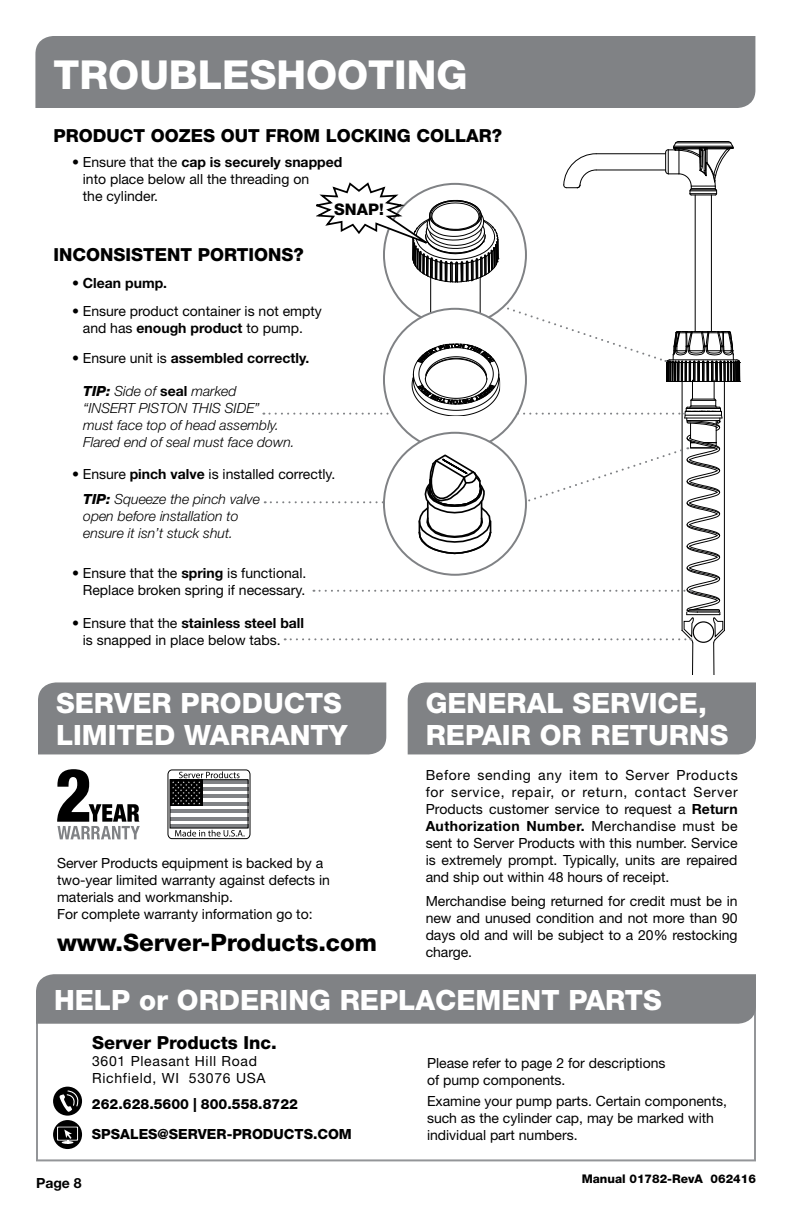
<style>
.page{position:relative;width:792px;height:1224px;background:#fff}
.page>*{position:absolute;margin:0;border:0;box-sizing:border-box;transform-origin:0 0}
.t1{font:800 40px "Helvetica Neue";color:#fff}
.t2{font:800 28px/32px "Helvetica Neue";color:#fff}
.t3{font:800 24px "Helvetica Neue";color:#000}
.t4{font:800 18px "Helvetica Neue";color:#000}
.t5{font:800 16px "Helvetica Neue";color:#000}
.t6{font:14px/17px "Helvetica Neue";color:#000}
.t7{font:italic 300 14px/17px "Helvetica Neue";color:#000}
.t8{font:800 14px/30.4px "Helvetica Neue";color:#000}
.t9{font:700 14px "Helvetica Neue";color:#000}
.t10{font:14px/17px "Helvetica Neue";letter-spacing:.05em;color:#000}
.t11{font:800 12px "Helvetica Neue";color:#000}
.s1{font-weight:700}
.s2{font-weight:400}
.s3{font-weight:800}
.s4{font-weight:700;font-style:normal}
.s5{font-weight:800;font-style:italic}
.s6{font-weight:300;font-style:italic}
</style>
<div class="page">
<div style="left:36px;top:991px;width:720px;height:170px;border:2px solid #939598"></div>
<div style="left:36px;top:974px;width:720px;height:50px;background:#808285"></div>
<div style="left:53px;top:1087px;width:29px;height:29px;background:#000;border-radius:50%"></div>
<svg style="left:59px;top:1090px;width:20px;height:22px"></svg>
<svg style="left:53px;top:1120px;width:29px;height:29px"></svg>
<svg style="left:57px;top:1127px;width:21px;height:14px"></svg>
<div style="left:58px;top:1127px;width:19px;height:13px;background:#000"></div>
<svg style="left:62px;top:1130px;width:11px;height:14px"></svg>
<div style="left:38px;top:682px;width:348px;height:72px;background:#808285"></div>
<div style="left:408px;top:682px;width:348px;height:72px;background:#808285"></div>
<svg style="left:57px;top:769px;width:83px;height:70px"></svg>
<div style="left:168px;top:770px;width:82px;height:69px;border:1px solid #000;border-radius:4px"></div>
<hr style="left:170px;top:780px;width:78px;height:3px;background:#808285">
<hr style="left:170px;top:787px;width:78px;height:4px;background:#808285">
<hr style="left:170px;top:795px;width:78px;height:3px;background:#808285">
<hr style="left:170px;top:802px;width:78px;height:4px;background:#808285">
<hr style="left:170px;top:809px;width:78px;height:4px;background:#808285">
<hr style="left:170px;top:817px;width:78px;height:4px;background:#808285">
<hr style="left:170px;top:824px;width:78px;height:4px;background:#808285">
<svg style="left:172px;top:804px;width:30px;height:2px"></svg>
<svg style="left:172px;top:772px;width:68px;height:32px"></svg>
<div style="left:170px;top:780px;width:78px;height:48px;border:1px solid #000"></div>
<svg style="left:175px;top:830px;width:70px;height:7px"></svg>
<div style="left:35px;top:36px;width:720px;height:72px;background:#808285"></div>
<svg style="left:263px;top:141px;width:478px;height:533px"></svg>
<h1 class="t1" style="left:53px;top:51px;width:416px">TROUBLESHOOTING</h1>
<p class="t4" style="left:53px;top:125px;width:450px">PRODUCT OOZES OUT FROM LOCKING COLLAR?</p>
<p class="t6" style="left:83px;top:153px;width:261px;text-indent:-11px">• Ensure that the <span class="s1">cap is securely snapped </span>into place below all the threading on<br>the cylinder.</p>
<p class="t5" style="left:334px;top:200px;width:51px">SNAP!</p>
<p class="t4" style="left:53px;top:244px;width:252px">INCONSISTENT PORTIONS?</p>
<p class="t9" style="left:72px;top:274px;width:97px"><span class="s2">•</span> Clean pump.</p>
<p class="t6" style="left:72px;top:302px;width:251px;text-align:center">• Ensure product container is not empty and has <span class="s1">enough product</span> to pump.</p>
<p class="t9" style="left:72px;top:349px;width:239px"><span class="s2">• Ensure unit is</span> assembled correctly.</p>
<p class="t7" style="left:83px;top:382px;width:213px"><span class="s3">TIP:</span> Side of <span class="s4">seal</span> marked<br>“INSERT PISTON THIS SIDE”<br>must face top of head assembly.<br>Flared end of seal must face down.</p>
<p class="t6" style="left:83px;top:462px;width:254px;line-height:24.4px;text-indent:-11px">• Ensure <span class="s1">pinch valve</span> is installed correctly.<br><span class="s5">TIP:</span> <span class="s6">Squeeze the pinch valve</span></p>
<p class="t7" style="left:83px;top:507px;width:157px">open before installation to ensure it isn’t stuck shut.</p>
<p class="t6" style="left:72px;top:564px;width:236px;text-align:right">• Ensure that the <span class="s1">spring</span> is functional.<br>Replace broken spring if necessary.</p>
<p class="t6" style="left:83px;top:615px;width:223px;text-indent:-11px">• Ensure that the <span class="s1">stainless steel ball </span>is snapped in place below tabs.</p>
<h2 class="t2" style="left:56px;top:687px;width:293px">SERVER PRODUCTS<br>LIMITED WARRANTY</h2>
<h2 class="t2" style="left:426px;top:687px;width:304px">GENERAL SERVICE,<br>REPAIR OR RETURNS</h2>
<p class="t6" style="left:57px;top:854px;width:274px">Server Products equipment is backed by a two-year limited warranty against defects in materials and workmanship.<br>For complete warranty information go to:</p>
<h3 class="t3" style="left:57px;top:928px;width:322px">www.Server-Products.com</h3>
<p class="t6" style="left:426px;top:767px;width:314px;text-align:justify">Before sending any item to Server Products for service, repair, or return, contact Server Products customer service to request a <span class="s1">Return Authorization Number.</span> Merchandise must be sent to Server Products with this number. Service is extremely prompt. Typically, units are repaired and ship out within 48 hours of receipt.</p>
<p class="t6" style="left:426px;top:893px;width:314px;text-align:justify">Merchandise being returned for credit must be in new and unused condition and not more than 90 days old and will be subject to a 20% restocking charge.</p>
<h2 class="t2" style="left:54px;top:984px;width:609px">HELP or ORDERING REPLACEMENT PARTS</h2>
<p class="t4" style="left:92px;top:1032px;width:186px">Server Products Inc.</p>
<p class="t10" style="left:92px;top:1052px;width:175px">3601 Pleasant Hill Road<br>Richfield, WI 53076 USA</p>
<p class="t8" style="left:92px;top:1088px;width:261px">262.628.5600 | 800.558.8722<br>SPSALES@SERVER-PRODUCTS.COM</p>
<p class="t6" style="left:427px;top:1054px;width:240px">Please refer to page 2 for descriptions of pump components.</p>
<p class="t6" style="left:427px;top:1093px;width:302px">Examine your pump parts. Certain components, such as the cylinder cap, may be marked with individual part numbers.</p>
<p class="t9" style="left:36px;top:1174px;width:47px">Page 8</p>
<p class="t11" style="left:582px;top:1171px;width:176px">Manual 01782-RevA 062416</p>
</div>
